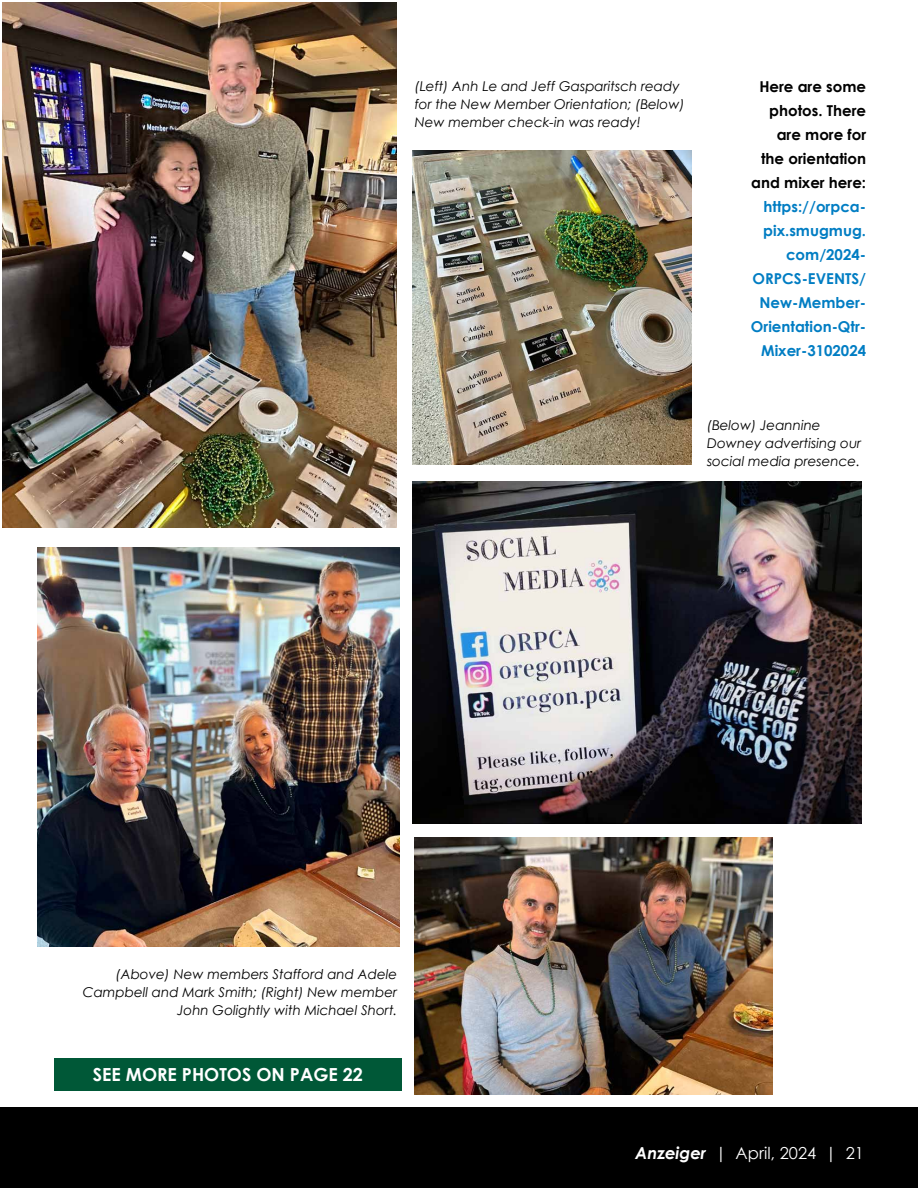
<style>
.page{position:relative;width:918px;height:1188px;background:#fff}
.page>*{position:absolute;margin:0;border:0;box-sizing:border-box;transform-origin:0 0}
.t1{font:700 18px "Century Gothic";color:#fff}
.t2{font:16.5px "Century Gothic";color:#fff}
.t3{font:700 15px/24px "Century Gothic";color:#007dc3;text-align:right}
.t4{font:700 15px/24px "Century Gothic";color:#000;text-align:right}
.t5{font:italic 13.5px/18px "Century Gothic";color:#000}
.s1{font-weight:700;font-style:italic}
</style>
<div class="page">
<div style="left:0;top:1107px;width:918px;height:81px;background:#000"></div>
<img style="left:38px;top:547px;width:361px;height:399px">
<img style="left:2px;top:2px;width:395px;height:525px">
<img style="left:413px;top:151px;width:278px;height:313px">
<img style="left:413px;top:482px;width:449px;height:342px">
<img style="left:415px;top:837px;width:357px;height:257px">
<div style="left:54px;top:1058px;width:348px;height:33px;background:#005837"></div>
<p class="t5" style="left:415px;top:77px;width:271px">(Left) Anh Le and Jeff Gasparitsch ready for the New Member Orientation; (Below)<br>New member check-in was ready!</p>
<p class="t4" style="left:751px;top:74px;width:116px">Here are some photos. There are more for the orientation and mixer here:</p>
<p class="t3" style="left:751px;top:194px;width:117px">https://orpca&shy;pix.smugmug. com/2024-<br>ORPCS-EVENTS/<br>New-Member-<br>Orientation-Qtr-<br>Mixer-3102024</p>
<p class="t5" style="left:707px;top:416px;width:156px">(Below) Jeannine<br>Downey advertising our social media presence.</p>
<p class="t5" style="left:83px;top:965px;width:316px;text-align:right">(Above) New members Stafford and Adele<br>Campbell and Mark Smith; (Right) New member<br>John Golightly with Michael Short.</p>
<h1 class="t1" style="left:93px;top:1061px;width:272px">SEE MORE PHOTOS ON PAGE 22</h1>
<p class="t2" style="left:635px;top:1142px;width:230px"><span class="s1">Anzeiger</span> | April, 2024 | 21</p>
</div>
